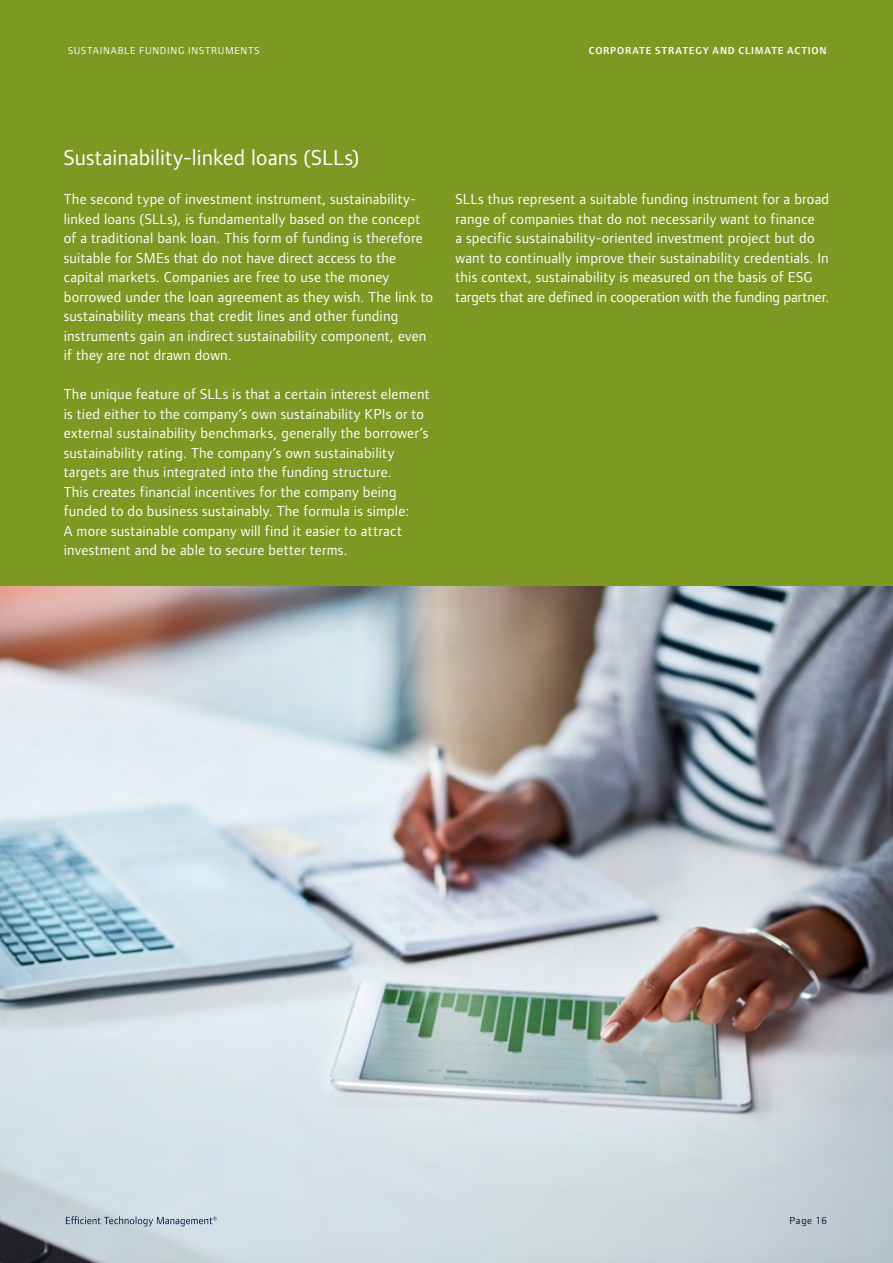
<style>
.page{position:relative;width:893px;height:1263px;background:#7d9823}
.page>*{position:absolute;margin:0;border:0;box-sizing:border-box;transform-origin:0 0}
.t1{font:22.5px "Foundry Form Sans OT2";letter-spacing:.005em;color:#fff}
.t2{font:15px/19.5px "Foundry Form Sans OT2";letter-spacing:.015em;color:#fff}
.t3{font:600 10.5px "Foundry Form Sans OT2";letter-spacing:.075em;color:#fff}
.t4{font:10.5px "Foundry Form Sans OT2";letter-spacing:.07em;color:#fff}
.t5{font:10.5px "Foundry Form Sans OT2";letter-spacing:.07em;color:#00174a}
</style>
<div class="page">
<img style="left:0;top:587px;width:893px;height:676px">
<svg style="left:66px;top:1216px;width:151px;height:10px;background:#a5b3c2"></svg>
<p class="t4" style="left:68px;top:43px;width:193px">SUSTAINABLE FUNDING INSTRUMENTS</p>
<p class="t3" style="left:589px;top:43px;width:239px">CORPORATE STRATEGY AND CLIMATE ACTION</p>
<h1 class="t1" style="left:64px;top:141px;width:297px">Sustainability-linked loans (SLLs)</h1>
<p class="t2" style="left:64px;top:188px;width:371px">The second type of investment instrument, sustainability&shy;linked loans (SLLs), is fundamentally based on the concept of a traditional bank loan. This form of funding is therefore suitable for SMEs that do not have direct access to the capital markets. Companies are free to use the money borrowed under the loan agreement as they wish. The link to sustainability means that credit lines and other funding instruments gain an indirect sustainability component, even if they are not drawn down.</p>
<p class="t2" style="left:64px;top:383px;width:367px">The unique feature of SLLs is that a certain interest element is tied either to the company’s own sustainability KPIs or to external sustainability benchmarks, generally the borrower’s sustainability rating. The company’s own sustainability targets are thus integrated into the funding structure.<br>This creates financial incentives for the company being funded to do business sustainably. The formula is simple:<br>A more sustainable company will find it easier to attract investment and be able to secure better terms.</p>
<p class="t2" style="left:455px;top:189px;width:375px">SLLs thus represent a suitable funding instrument for a broad range of companies that do not necessarily want to finance<br>a specific sustainability-oriented investment project but do want to continually improve their sustainability credentials. In this context, sustainability is measured on the basis of ESG targets that are defined in cooperation with the funding partner.</p>
<p class="t5" style="left:789px;top:1213px;width:39px">Page 16</p>
</div>
